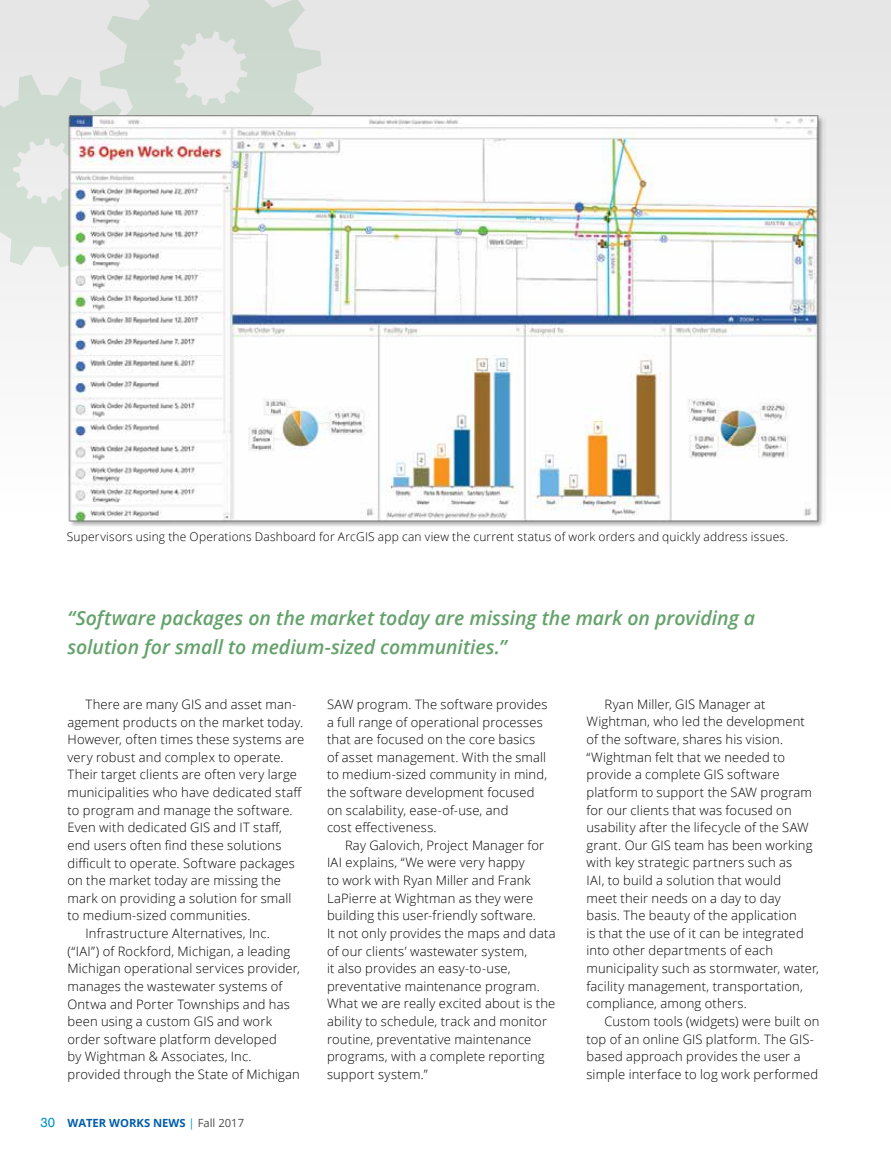
<style>
.page{position:relative;width:891px;height:1161px;background:#fff}
.page>*{position:absolute;margin:0;border:0;box-sizing:border-box;transform-origin:0 0}
.t1{font:italic 600 19.5px/28.5px "Open Sans";letter-spacing:-.005em;color:#63a26a}
.t2{font:300 12.9px/17.5px "Open Sans";letter-spacing:.01em;color:#000}
.t3{font:300 12px "Open Sans";letter-spacing:.015em;color:#000}
.t4{font:700 11.25px "Open Sans";color:#015dab}
.s1{font-family:"Rockwell";font-weight:400;font-size:13.5px;color:#0093d0}
.s2{font-weight:400;color:#0093d0}
.s3{font-weight:400;color:#4d4d4f}
</style>
<div class="page">
<div style="left:0;top:0;width:891px;height:520px;background:linear-gradient(to bottom,#e4e4e5,#fffffe)"></div>
<svg style="left:0;top:0;width:321px;height:356px;background:#dce2dd"></svg>
<img style="left:67px;top:114px;width:758px;height:412px">
<p class="t3" style="left:67px;top:529px;width:723px">Supervisors using the Operations Dashboard for ArcGIS app can view the current status of work orders and quickly address issues.</p>
<h1 class="t1" style="left:68px;top:604px;width:689px">“Software packages on the market today are missing the mark on providing a solution for small to medium-sized communities.”</h1>
<p class="t2" style="left:86px;top:695px;width:212px">There are many GIS and asset man‑</p>
<p class="t2" style="left:68px;top:713px;width:237px">agement products on the market today.</p>
<p class="t2" style="left:68px;top:730px;width:238px">However, often times these systems are</p>
<p class="t2" style="left:68px;top:748px;width:218px">very robust and complex to operate.</p>
<p class="t2" style="left:68px;top:766px;width:231px">Their target clients are often very large</p>
<p class="t2" style="left:68px;top:783px;width:236px">municipalities who have dedicated staff</p>
<p class="t2" style="left:68px;top:801px;width:227px">to program and manage the software.</p>
<p class="t2" style="left:68px;top:819px;width:216px">Even with dedicated GIS and IT staff,</p>
<p class="t2" style="left:68px;top:836px;width:216px">end users often find these solutions</p>
<p class="t2" style="left:68px;top:854px;width:229px">difficult to operate. Software packages</p>
<p class="t2" style="left:68px;top:871px;width:215px">on the market today are missing the</p>
<p class="t2" style="left:68px;top:889px;width:225px">mark on providing a solution for small</p>
<p class="t2" style="left:68px;top:907px;width:184px">to medium-sized communities.</p>
<p class="t2" style="left:85px;top:924px;width:186px">Infrastructure Alternatives, Inc.</p>
<p class="t2" style="left:68px;top:942px;width:224px">(“IAI”) of Rockford, Michigan, a leading</p>
<p class="t2" style="left:68px;top:959px;width:234px">Michigan operational services provider,</p>
<p class="t2" style="left:68px;top:977px;width:217px">manages the wastewater systems of</p>
<p class="t2" style="left:68px;top:995px;width:224px">Ontwa and Porter Townships and has</p>
<p class="t2" style="left:68px;top:1012px;width:206px">been using a custom GIS and work</p>
<p class="t2" style="left:68px;top:1030px;width:211px">order software platform developed</p>
<p class="t2" style="left:68px;top:1048px;width:186px">by Wightman &amp; Associates, Inc.</p>
<p class="t2" style="left:68px;top:1065px;width:234px">provided through the State of Michigan</p>
<p class="t4" style="left:40px;top:1115px;width:205px"><span class="s1">30</span> WATER WORKS NEWS <span class="s2">|</span> <span class="s3">Fall 2017</span></p>
<p class="t2" style="left:327px;top:695px;width:222px">SAW program. The software provides a full range of operational processes that are focused on the core basics of asset management. With the small to medium-sized community in mind, the software development focused on scalability, ease-of-use, and<br>cost effectiveness.</p>
<p class="t2" style="left:327px;top:836px;width:230px;text-indent:18px">Ray Galovich, Project Manager for IAI explains, “We were very happy<br>to work with Ryan Miller and Frank LaPierre at Wightman as they were building this user-friendly software.<br>It not only provides the maps and data of our clients’ wastewater system,<br>it also provides an easy-to-use, preventative maintenance program.<br>What we are really excited about is the ability to schedule, track and monitor routine, preventative maintenance programs, with a complete reporting support system.”</p>
<p class="t2" style="left:586px;top:695px;width:234px;text-indent:18px">Ryan Miller, GIS Manager at Wightman, who led the development of the software, shares his vision. “Wightman felt that we needed to provide a complete GIS software platform to support the SAW program for our clients that was focused on usability after the lifecycle of the SAW grant. Our GIS team has been working with key strategic partners such as<br>IAI, to build a solution that would<br>meet their needs on a day to day<br>basis. The beauty of the application<br>is that the use of it can be integrated into other departments of each municipality such as stormwater, water, facility management, transportation, compliance, among others.</p>
<p class="t2" style="left:586px;top:1012px;width:234px;text-indent:18px">Custom tools (widgets) were built on top of an online GIS platform. The GIS&shy;based approach provides the user a simple interface to log work performed</p>
</div>
